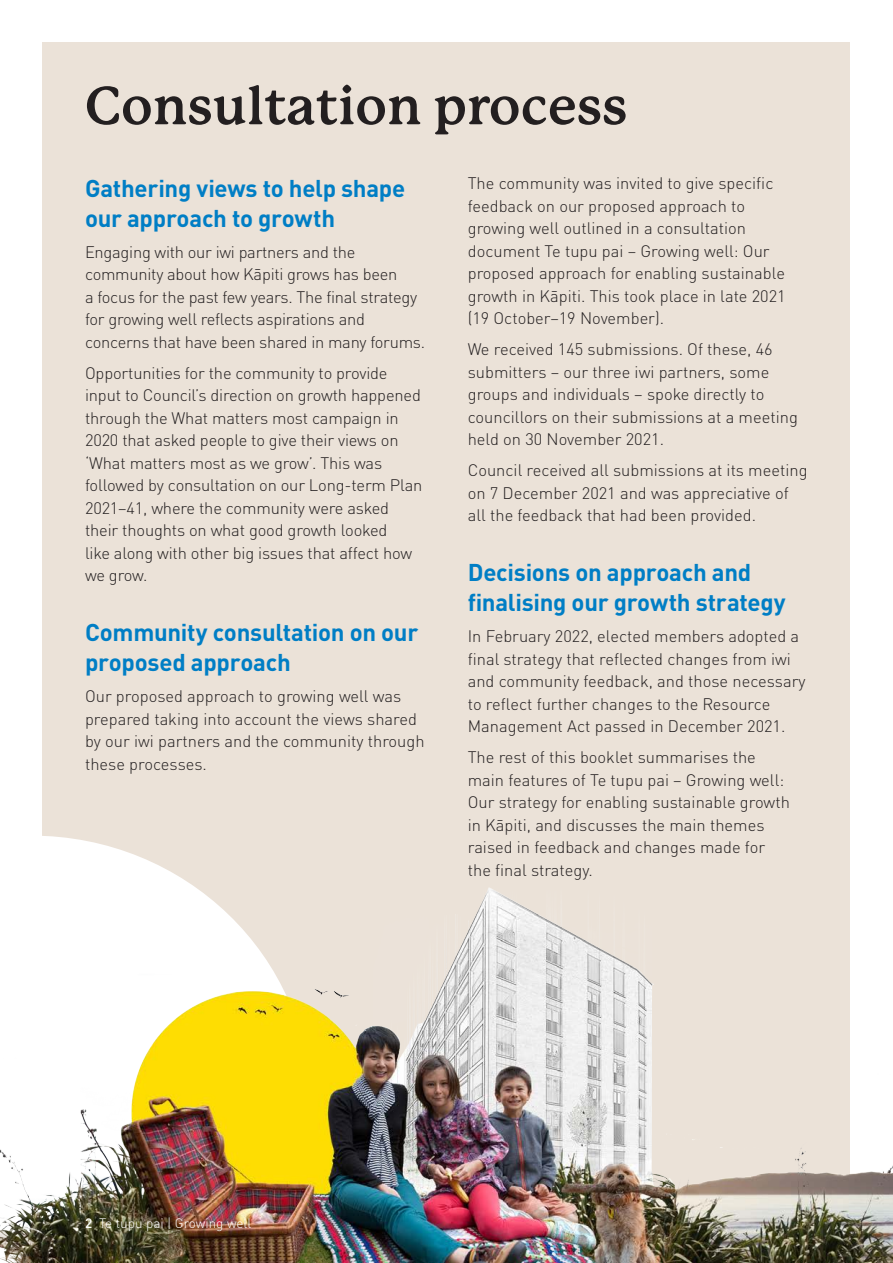
<style>
.page{position:relative;width:893px;height:1263px;background:#fff}
.page>*{position:absolute;margin:0;border:0;box-sizing:border-box;transform-origin:0 0}
.head_1{font:700 52.5px "P22 Mackinac Pro";color:#231f20}
.head_2{font:700 24px/30px "DIN Pro";letter-spacing:-.01em;color:#007ec5}
.bodycopy{font:300 16.5px/22.5px "DIN Pro";color:#231f20}
.bodycopy-2{font:300 13.5px "DIN Pro";color:#fff}
.s1{font-weight:500}
</style>
<div class="page">
<div style="left:43px;top:43px;width:807px;height:1220px;background:#ebe2d8"></div>
<svg style="left:43px;top:836px;width:138px;height:42px;fill:#fff"></svg>
<img style="left:0;top:878px;width:893px;height:385px">
<p class="head_1" style="left:85px;top:76px;width:544px">Consultation process</p>
<p class="head_2" style="left:85px;top:170px;width:322px">Gathering views to help shape our approach to growth</p>
<p class="bodycopy" style="left:85px;top:239px;width:342px">Engaging with our iwi partners and the community about how Kāpiti grows has been<br>a focus for the past few years. The final strategy for growing well reflects aspirations and concerns that have been shared in many forums.</p>
<p class="bodycopy" style="left:85px;top:360px;width:339px">Opportunities for the community to provide input to Council’s direction on growth happened through the What matters most campaign in 2020 that asked people to give their views on ‘What matters most as we grow’. This was followed by consultation on our Long-term Plan 2021–41, where the community were asked their thoughts on what good growth looked<br>like along with other big issues that affect how we grow.</p>
<p class="head_2" style="left:85px;top:615px;width:335px">Community consultation on our proposed approach</p>
<p class="bodycopy" style="left:85px;top:683px;width:341px">Our proposed approach to growing well was prepared taking into account the views shared by our iwi partners and the community through these processes.</p>
<p class="bodycopy" style="left:468px;top:171px;width:319px">The community was invited to give specific feedback on our proposed approach to growing well outlined in a consultation document Te tupu pai – Growing well: Our proposed approach for enabling sustainable growth in Kāpiti. This took place in late 2021 (19 October–19 November).</p>
<p class="bodycopy" style="left:468px;top:337px;width:332px">We received 145 submissions. Of these, 46 submitters – our three iwi partners, some groups and individuals – spoke directly to councillors on their submissions at a meeting held on 30 November 2021.</p>
<p class="bodycopy" style="left:468px;top:458px;width:341px">Council received all submissions at its meeting on 7 December 2021 and was appreciative of all the feedback that had been provided.</p>
<p class="head_2" style="left:468px;top:555px;width:319px">Decisions on approach and finalising our growth strategy</p>
<p class="bodycopy" style="left:468px;top:623px;width:339px">In February 2022, elected members adopted a final strategy that reflected changes from iwi and community feedback, and those necessary to reflect further changes to the Resource Management Act passed in December 2021.</p>
<p class="bodycopy" style="left:468px;top:744px;width:324px">The rest of this booklet summarises the main features of Te tupu pai – Growing well:<br>Our strategy for enabling sustainable growth in Kāpiti, and discusses the main themes raised in feedback and changes made for the final strategy.</p>
<p class="bodycopy-2" style="left:85px;top:1212px;width:168px"><span class="s1">2</span> Te tupu pai | Growing well</p>
</div>
